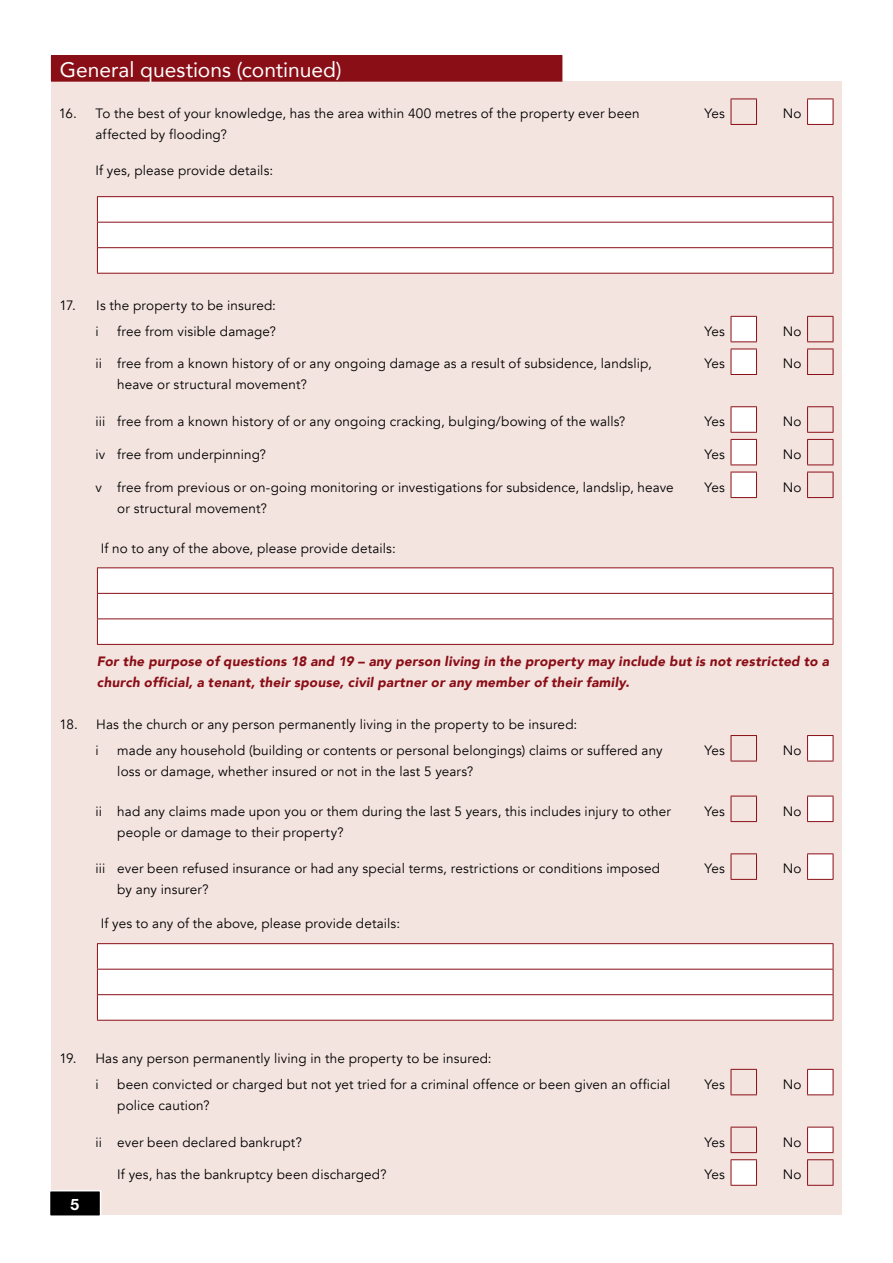
<style>
.page{position:relative;width:893px;height:1263px;background:#fff}
.page>*{position:absolute;margin:0;border:0;box-sizing:border-box;transform-origin:0 0}
.t1{font:21px "Avenir";color:#fff}
.t2{font:700 15.75px "Helvetica Neue Welsh";color:#fff}
.t3{font:13.5px/21px "Avenir";letter-spacing:.01em;color:#000}
.t4{font:italic 900 13.5px/21px "Avenir";letter-spacing:.015em;color:#8a0e16}
</style>
<div class="page">
<div style="left:51px;top:82px;width:791px;height:1133px;background:#f4e4e0"></div>
<div style="left:51px;top:56px;width:511px;height:25px;background:#8a0e16"></div>
<hr style="left:51px;top:55px;width:511px;height:1px;background:#8a0e16">
<hr style="left:51px;top:81px;width:511px;height:1px;background:#8a0e16">
<svg style="left:731px;top:99px;width:26px;height:26px"></svg>
<svg style="left:807px;top:99px;width:27px;height:26px"></svg>
<div style="left:98px;top:197px;width:735px;height:76px;background:#fff"></div>
<hr style="left:97px;top:196px;width:736px;height:1px;background:#8a0e16">
<hr style="left:97px;top:222px;width:736px;height:1px;background:#8a0e16">
<hr style="left:97px;top:247px;width:736px;height:1px;background:#8a0e16">
<svg style="left:97px;top:197px;width:1px;height:76px"></svg>
<svg style="left:833px;top:197px;width:1px;height:76px"></svg>
<hr style="left:97px;top:273px;width:736px;height:1px;background:#8a0e16">
<svg style="left:731px;top:316px;width:26px;height:26px"></svg>
<svg style="left:807px;top:316px;width:27px;height:26px"></svg>
<svg style="left:731px;top:349px;width:26px;height:26px"></svg>
<svg style="left:807px;top:349px;width:27px;height:26px"></svg>
<svg style="left:731px;top:406px;width:26px;height:27px"></svg>
<svg style="left:807px;top:406px;width:27px;height:27px"></svg>
<svg style="left:731px;top:439px;width:26px;height:26px"></svg>
<svg style="left:807px;top:439px;width:27px;height:26px"></svg>
<svg style="left:731px;top:472px;width:26px;height:26px"></svg>
<svg style="left:807px;top:472px;width:27px;height:26px"></svg>
<div style="left:98px;top:568px;width:735px;height:76px;background:#fff"></div>
<hr style="left:97px;top:567px;width:736px;height:1px;background:#8a0e16">
<hr style="left:97px;top:593px;width:736px;height:1px;background:#8a0e16">
<hr style="left:97px;top:618px;width:736px;height:1px;background:#8a0e16">
<svg style="left:97px;top:568px;width:1px;height:76px"></svg>
<svg style="left:833px;top:568px;width:1px;height:76px"></svg>
<hr style="left:97px;top:644px;width:736px;height:1px;background:#8a0e16">
<svg style="left:731px;top:735px;width:26px;height:27px"></svg>
<svg style="left:807px;top:735px;width:27px;height:27px"></svg>
<svg style="left:731px;top:796px;width:26px;height:26px"></svg>
<svg style="left:807px;top:796px;width:27px;height:26px"></svg>
<svg style="left:731px;top:853px;width:26px;height:27px"></svg>
<svg style="left:807px;top:853px;width:27px;height:27px"></svg>
<div style="left:98px;top:944px;width:735px;height:76px;background:#fff"></div>
<hr style="left:97px;top:943px;width:736px;height:1px;background:#8a0e16">
<hr style="left:97px;top:969px;width:736px;height:1px;background:#8a0e16">
<hr style="left:97px;top:994px;width:736px;height:1px;background:#8a0e16">
<svg style="left:97px;top:944px;width:1px;height:76px"></svg>
<svg style="left:833px;top:944px;width:1px;height:76px"></svg>
<hr style="left:97px;top:1020px;width:736px;height:1px;background:#8a0e16">
<svg style="left:731px;top:1069px;width:26px;height:26px"></svg>
<svg style="left:807px;top:1069px;width:27px;height:26px"></svg>
<svg style="left:731px;top:1127px;width:26px;height:26px"></svg>
<svg style="left:807px;top:1127px;width:27px;height:26px"></svg>
<svg style="left:807px;top:1159px;width:27px;height:27px"></svg>
<svg style="left:731px;top:1159px;width:26px;height:27px"></svg>
<div style="left:50px;top:1191px;width:51px;height:25px;background:#000"></div>
<div style="left:49px;top:1190px;width:52px;height:27px;border:2px solid #fff"></div>
<h1 class="t1" style="left:60px;top:53px;width:283px">General questions (continued)</h1>
<p class="t3" style="left:96px;top:104px;width:546px;text-indent:-37px">16. To the best of your knowledge, has the area within 400 metres of the property ever been affected by flooding?</p>
<p class="t3" style="left:96px;top:161px;width:179px">If yes, please provide details:</p>
<p class="t3" style="left:705px;top:104px;width:22px">Yes</p>
<p class="t3" style="left:783px;top:104px;width:20px">No</p>
<p class="t3" style="left:96px;top:292px;width:182px;line-height:26.2px;text-indent:-36px">17. Is the property to be insured: i</p>
<p class="t3" style="left:117px;top:321px;width:160px">free from visible damage?</p>
<p class="t3" style="left:705px;top:321px;width:22px">Yes</p>
<p class="t3" style="left:783px;top:321px;width:20px">No</p>
<p class="t3" style="left:117px;top:354px;width:536px;text-indent:-22px">ii free from a known history of or any ongoing damage as a result of subsidence, landslip, heave or structural movement?</p>
<p class="t3" style="left:705px;top:354px;width:22px">Yes</p>
<p class="t3" style="left:783px;top:354px;width:20px">No</p>
<p class="t3" style="left:96px;top:411px;width:531px">iii free from a known history of or any ongoing cracking, bulging/bowing of the walls?</p>
<p class="t3" style="left:705px;top:411px;width:22px">Yes</p>
<p class="t3" style="left:783px;top:411px;width:20px">No</p>
<p class="t3" style="left:96px;top:444px;width:172px">iv free from underpinning?</p>
<p class="t3" style="left:705px;top:444px;width:22px">Yes</p>
<p class="t3" style="left:783px;top:444px;width:20px">No</p>
<p class="t3" style="left:117px;top:477px;width:558px;text-indent:-22px">v free from previous or on-going monitoring or investigations for subsidence, landslip, heave or structural movement?</p>
<p class="t3" style="left:705px;top:477px;width:22px">Yes</p>
<p class="t3" style="left:783px;top:477px;width:20px">No</p>
<p class="t3" style="left:101px;top:538px;width:296px">If no to any of the above, please provide details:</p>
<p class="t4" style="left:97px;top:650px;width:734px">For the purpose of questions 18 and 19 – any person living in the property may include but is not restricted to a church official, a tenant, their spouse, civil partner or any member of their family.</p>
<p class="t3" style="left:96px;top:711px;width:483px;line-height:26.2px;text-indent:-36px">18. Has the church or any person permanently living in the property to be insured: i</p>
<p class="t3" style="left:117px;top:740px;width:547px">made any household (building or contents or personal belongings) claims or suffered any loss or damage, whether insured or not in the last 5 years?</p>
<p class="t3" style="left:705px;top:740px;width:22px">Yes</p>
<p class="t3" style="left:783px;top:740px;width:20px">No</p>
<p class="t3" style="left:117px;top:801px;width:555px;text-indent:-22px">ii had any claims made upon you or them during the last 5 years, this includes injury to other people or damage to their property?</p>
<p class="t3" style="left:705px;top:801px;width:22px">Yes</p>
<p class="t3" style="left:783px;top:801px;width:20px">No</p>
<p class="t3" style="left:117px;top:858px;width:544px;text-indent:-22px">iii ever been refused insurance or had any special terms, restrictions or conditions imposed by any insurer?</p>
<p class="t3" style="left:705px;top:858px;width:22px">Yes</p>
<p class="t3" style="left:783px;top:858px;width:20px">No</p>
<p class="t3" style="left:101px;top:913px;width:301px">If yes to any of the above, please provide details:</p>
<p class="t3" style="left:96px;top:1045px;width:398px;line-height:26.2px;text-indent:-36px">19. Has any person permanently living in the property to be insured: i</p>
<p class="t3" style="left:117px;top:1074px;width:555px">been convicted or charged but not yet tried for a criminal offence or been given an official police caution?</p>
<p class="t3" style="left:705px;top:1074px;width:22px">Yes</p>
<p class="t3" style="left:783px;top:1074px;width:20px">No</p>
<p class="t3" style="left:96px;top:1132px;width:208px">ii ever been declared bankrupt?</p>
<p class="t3" style="left:705px;top:1132px;width:22px">Yes</p>
<p class="t3" style="left:783px;top:1132px;width:20px">No</p>
<p class="t3" style="left:117px;top:1164px;width:271px">If yes, has the bankruptcy been discharged?</p>
<p class="t3" style="left:705px;top:1164px;width:22px">Yes</p>
<p class="t3" style="left:783px;top:1164px;width:20px">No</p>
<p class="t2" style="left:71px;top:1194px;width:10px">5</p>
</div>
